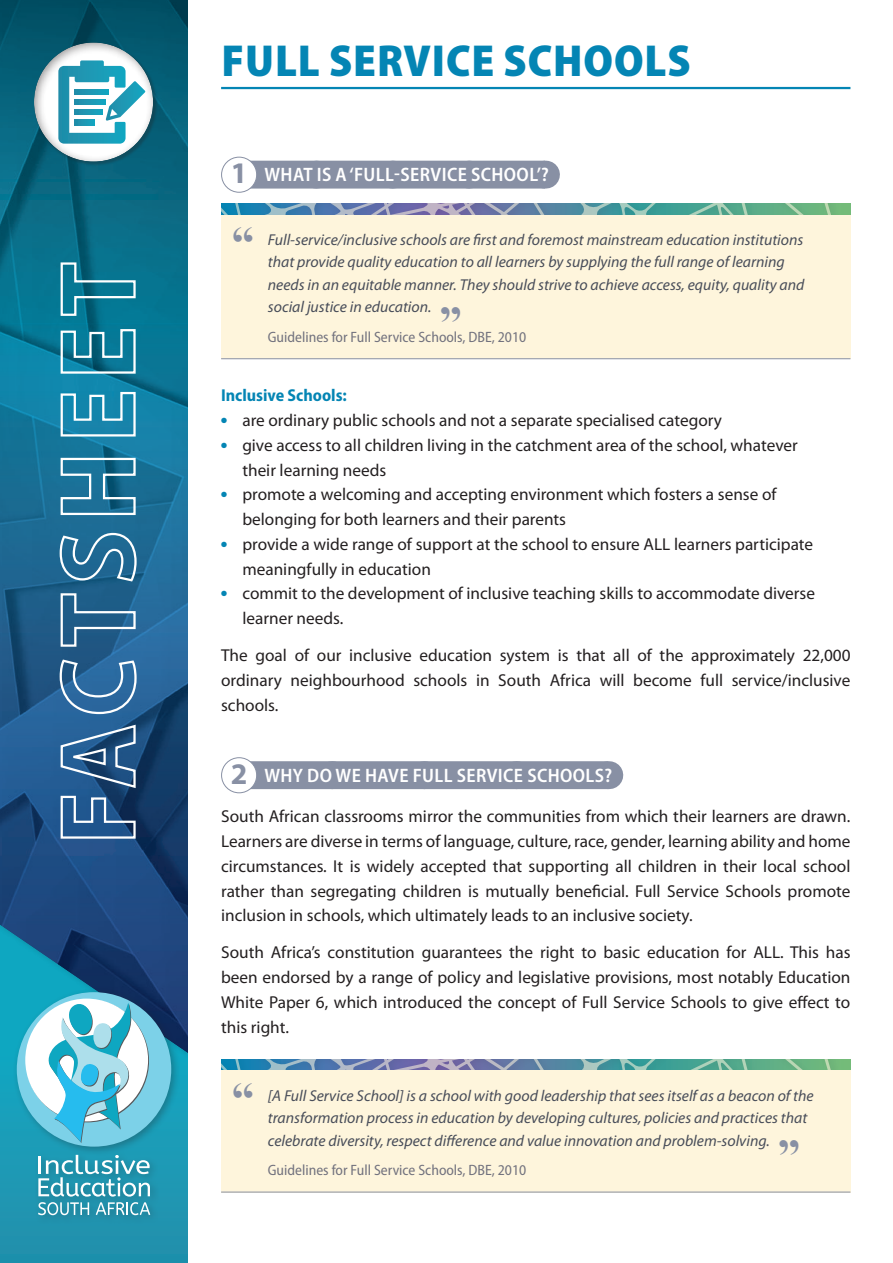
<style>
.page{position:relative;width:893px;height:1263px;background:#fff}
.page>*{position:absolute;margin:0;border:0;box-sizing:border-box;transform-origin:0 0}
.title_1st__one_line{font:900 semi-condensed 45px "Myriad Pro";letter-spacing:.02em;color:#0485b4}
.quote_box_txt{font:700 45px "Times New Roman";color:#8890a4}
.t1{font:700 30px "Myriad Pro";color:#8890a4}
.ahead_lv1{font:600 semi-condensed 19.5px "Myriad Pro";letter-spacing:.02em;color:#fff}
.body{font:17.25px/24.8px "Myriad Pro";color:#231f20;text-align:justify}
.body_bullet_lv1{font:17.25px/24.8px "Myriad Pro";color:#231f20}
.body_bullet_lv1_sa{font:17.25px/24.8px "Myriad Pro";color:#231f20}
.body_nsa{font:700 semi-condensed 17.25px "Myriad Pro";color:#0485b4}
.quote_box_txt-2{font:italic 15.75px/22.5px "Myriad Pro";color:#484d59}
.quote_box_txt_source{font:semi-condensed 15px "Myriad Pro";color:#72727e}
</style>
<div class="page">
<div style="left:0;top:0;width:187px;height:1263px;background:#231f20;opacity:.5"></div>
<div style="left:0;top:907px;width:187px;height:356px;background:#231f20;opacity:.5"></div>
<div style="left:12px;top:987px;width:169px;height:237px;background:#231f20;opacity:.3"></div>
<svg style="left:38px;top:1202px;width:51px;height:13px"></svg>
<svg style="left:96px;top:1202px;width:54px;height:13px"></svg>
<svg style="left:38px;top:1155px;width:112px;height:41px"></svg>
<div style="left:17px;top:992px;width:154px;height:155px;background:#7cd1e8;border-radius:50%"></div>
<div style="left:25px;top:998px;width:123px;height:123px;background:#fff;border-radius:50%"></div>
<svg style="left:47px;top:1002px;width:88px;height:141px"></svg>
<svg style="left:59px;top:723px;width:78px;height:117px;background:#3f6a96"></svg>
<svg style="left:59px;top:658px;width:79px;height:57px;background:#457aa8"></svg>
<svg style="left:59px;top:592px;width:78px;height:56px;background:#3c7299"></svg>
<svg style="left:59px;top:532px;width:79px;height:51px;background:#427fa3"></svg>
<svg style="left:59px;top:457px;width:78px;height:59px;background:#4186a5"></svg>
<svg style="left:59px;top:391px;width:78px;height:47px;background:#439dbc"></svg>
<svg style="left:59px;top:328px;width:78px;height:47px;background:#388fa7"></svg>
<svg style="left:59px;top:261px;width:78px;height:56px;background:#25839b"></svg>
<div style="left:34px;top:42px;width:124px;height:124px;background:#231f20;opacity:.3"></div>
<div style="left:33px;top:41px;width:123px;height:121px;background:#231f20;opacity:.5"></div>
<svg style="left:58px;top:60px;width:87px;height:84px"></svg>
<div style="left:75px;top:89px;width:33px;height:6px;background:#1c99b5"></div>
<div style="left:75px;top:99px;width:31px;height:6px;background:#1d99b5"></div>
<div style="left:75px;top:110px;width:28px;height:5px;background:#1c99b4"></div>
<div style="left:75px;top:120px;width:19px;height:5px;background:#1c99b4"></div>
<hr style="left:221px;top:87px;width:629px;height:2px;background:#0485b4">
<div style="left:240px;top:161px;width:305px;height:28px;background:#8890a4"></div>
<svg style="left:316px;top:188px;width:191px;height:1px"></svg>
<svg style="left:545px;top:161px;width:1px;height:28px"></svg>
<div style="left:240px;top:761px;width:368px;height:28px;background:#8890a4"></div>
<svg style="left:334px;top:761px;width:228px;height:1px"></svg>
<svg style="left:608px;top:761px;width:1px;height:28px"></svg>
<div style="left:221px;top:214px;width:629px;height:145px;background:#fef5dc"></div>
<hr style="left:221px;top:358px;width:629px;height:1px;background:#8890a4">
<svg style="left:221px;top:203px;width:629px;height:11px;background:#6598a4"></svg>
<div style="left:221px;top:1070px;width:629px;height:122px;background:#fef5dc"></div>
<hr style="left:221px;top:1192px;width:629px;height:1px;background:#8890a4">
<svg style="left:221px;top:1059px;width:629px;height:11px;background:#6598a4"></svg>
<div style="left:222px;top:157px;width:35px;height:35px;background:#fff;border-radius:50%"></div>
<div style="left:221px;top:157px;width:36px;height:36px;border:1px solid #8890a4;border-radius:50%"></div>
<div style="left:222px;top:758px;width:35px;height:35px;background:#fff;border-radius:50%"></div>
<div style="left:221px;top:757px;width:36px;height:36px;border:1px solid #8890a4;border-radius:50%"></div>
<p class="title_1st__one_line" style="left:222px;top:31px;width:471px">FULL SERVICE SCHOOLS</p>
<p class="t1" style="left:231px;top:154px;width:18px">1</p>
<p class="ahead_lv1" style="left:264px;top:162px;width:286px">WHAT IS A ‘FULL-SERVICE SCHOOL’?</p>
<p class="quote_box_txt" style="left:232px;top:212px;width:24px">“</p>
<p class="quote_box_txt-2" style="left:268px;top:228px;width:538px">Full-service/inclusive schools are first and foremost mainstream education institutions that provide quality education to all learners by supplying the full range of learning needs in an equitable manner. They should strive to achieve access, equity, quality and social justice in education.</p>
<p class="quote_box_txt_source" style="left:268px;top:327px;width:260px">Guidelines for Full Service Schools, DBE, 2010</p>
<p class="quote_box_txt" style="left:439px;top:292px;width:24px">”</p>
<p class="body_nsa" style="left:221px;top:384px;width:127px">Inclusive Schools:</p>
<p class="body_bullet_lv1" style="left:221px;top:408px;width:502px"><sup>●</sup> are ordinary public schools and not a separate specialised category</p>
<p class="body_bullet_lv1" style="left:242px;top:432px;width:557px;text-indent:-21px"><sup>●</sup> give access to all children living in the catchment area of the school, whatever their learning needs</p>
<p class="body_bullet_lv1" style="left:242px;top:482px;width:536px;text-indent:-21px"><sup>●</sup> promote a welcoming and accepting environment which fosters a sense of belonging for both learners and their parents</p>
<p class="body_bullet_lv1" style="left:242px;top:531px;width:572px;text-indent:-21px"><sup>●</sup> provide a wide range of support at the school to ensure ALL learners participate meaningfully in education</p>
<p class="body_bullet_lv1_sa" style="left:242px;top:581px;width:574px;text-indent:-21px"><sup>●</sup> commit to the development of inclusive teaching skills to accommodate diverse learner needs.</p>
<p class="body" style="left:221px;top:643px;width:631px">The goal of our inclusive education system is that all of the approximately 22,000 ordinary neighbourhood schools in South Africa will become full service/inclusive schools.</p>
<p class="t1" style="left:231px;top:754px;width:18px">2</p>
<p class="ahead_lv1" style="left:264px;top:763px;width:349px">WHY DO WE HAVE FULL SERVICE SCHOOLS?</p>
<p class="body" style="left:221px;top:804px;width:631px">South African classrooms mirror the communities from which their learners are drawn.<br>Learners are diverse in terms of language, culture, race, gender, learning ability and home circumstances. It is widely accepted that supporting all children in their local school rather than segregating children is mutually beneficial. Full Service Schools promote inclusion in schools, which ultimately leads to an inclusive society.</p>
<p class="body" style="left:221px;top:940px;width:631px">South Africa’s constitution guarantees the right to basic education for ALL. This has been endorsed by a range of policy and legislative provisions, most notably Education White Paper 6, which introduced the concept of Full Service Schools to give effect to this right.</p>
<p class="quote_box_txt" style="left:232px;top:1068px;width:24px">“</p>
<p class="quote_box_txt-2" style="left:268px;top:1084px;width:547px">[A Full Service School] is a school with good leadership that sees itself as a beacon of the transformation process in education by developing cultures, policies and practices that celebrate diversity, respect difference and value innovation and problem-solving.</p>
<p class="quote_box_txt_source" style="left:268px;top:1161px;width:260px">Guidelines for Full Service Schools, DBE, 2010</p>
<p class="quote_box_txt" style="left:778px;top:1125px;width:24px">”</p>
</div>
